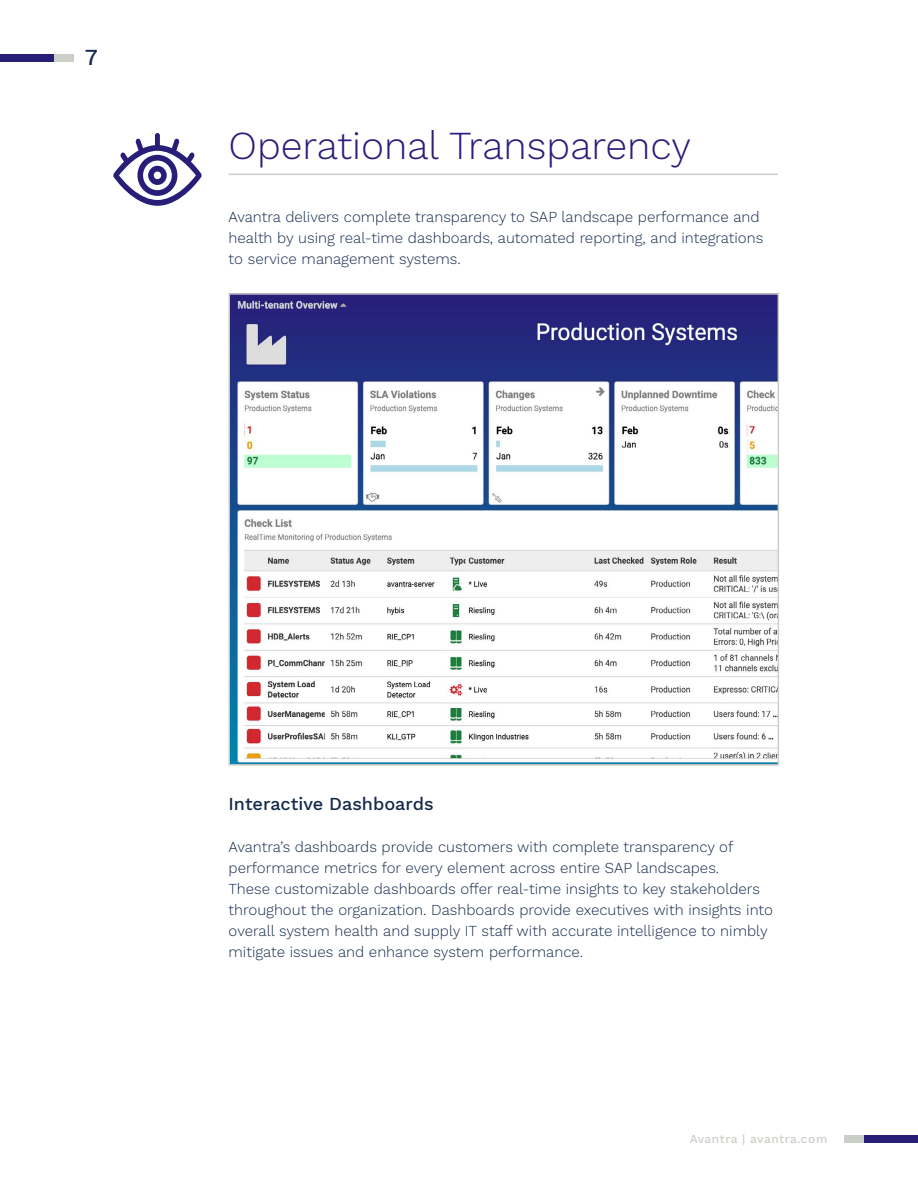
<style>
.page{position:relative;width:918px;height:1188px;background:#fff}
.page>*{position:absolute;margin:0;border:0;box-sizing:border-box;transform-origin:0 0}
.t1{font:300 39px "Work Sans";color:#281e78}
.t2{font:500 22.5px "Work Sans";color:#13294a}
.t3{font:500 18px "Work Sans";color:#13294a}
.t4{font:300 15px/21px "Work Sans";color:#13294a}
.t5{font:500 12px "Work Sans";letter-spacing:.035em;color:#cbcfc8}
</style>
<div class="page">
<svg style="left:113px;top:133px;width:89px;height:73px"></svg>
<div style="left:0;top:54px;width:54px;height:8px;background:#281e78"></div>
<div style="left:864px;top:1135px;width:54px;height:8px;background:#281e78"></div>
<div style="left:54px;top:54px;width:20px;height:8px;background:#cbcfc8"></div>
<div style="left:844px;top:1135px;width:20px;height:8px;background:#cbcfc8"></div>
<img style="left:231px;top:296px;width:545px;height:467px">
<div style="left:228px;top:293px;width:551px;height:473px;border:2px solid #cbcfc8"></div>
<hr style="left:229px;top:174px;width:549px;height:1px;background:#cbcfc8">
<h2 class="t2" style="left:85px;top:44px;width:14px">7</h2>
<h1 class="t1" style="left:229px;top:123px;width:464px">Operational Transparency</h1>
<p class="t4" style="left:229px;top:207px;width:536px">Avantra delivers complete transparency to SAP landscape performance and health by using real-time dashboards, automated reporting, and integrations to service management systems.</p>
<p class="t3" style="left:229px;top:794px;width:206px">Interactive Dashboards</p>
<p class="t4" style="left:229px;top:837px;width:546px">Avantra’s dashboards provide customers with complete transparency of performance metrics for every element across entire SAP landscapes.<br>These customizable dashboards offer real-time insights to key stakeholders throughout the organization. Dashboards provide executives with insights into overall system health and supply IT staff with accurate intelligence to nimbly mitigate issues and enhance system performance.</p>
<p class="t5" style="left:690px;top:1132px;width:139px">Avantra | avantra.com</p>
</div>
